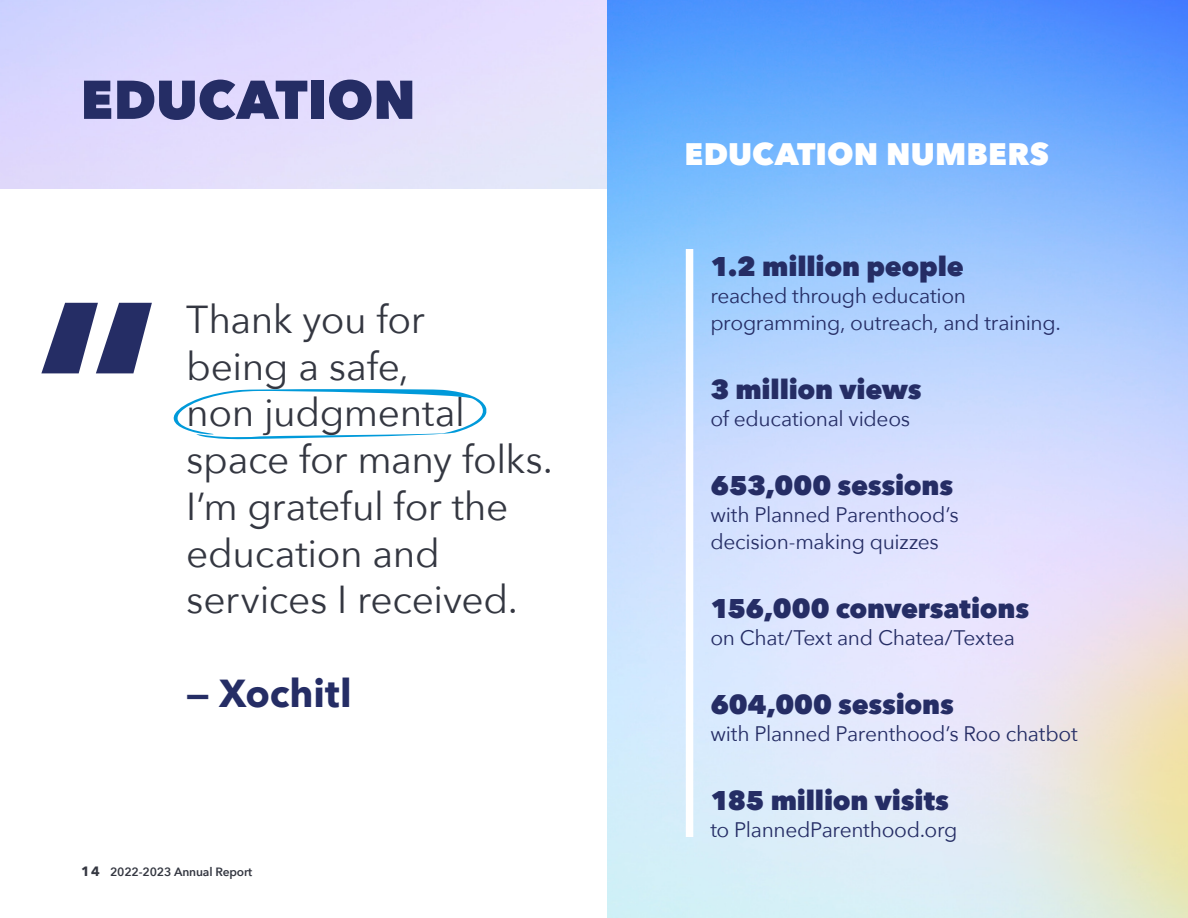
<style>
.page{position:relative;width:1188px;height:918px;background:#fff}
.page>*{position:absolute;margin:0;border:0;box-sizing:border-box;transform-origin:0 0}
.t1{font:700 260.7px "Avenir Next";color:#252d65}
.t2{font:800 54px "Avenir Next";letter-spacing:-.005em;color:#252d65}
.t3{font:39px/46.8px "Avenir Next";letter-spacing:-.01em;color:#343741}
.t4{font:700 39px "Avenir Next";color:#252d65}
.t5{font:800 31.05px "Avenir Next";letter-spacing:.005em;color:#fff}
.t6{font:800 27px "Avenir Next";letter-spacing:-.01em;color:#252d65}
.t7{font:21px/27px "Avenir Next";letter-spacing:-.015em;color:#252d65}
.t8{font:600 12px "Avenir Next";letter-spacing:-.01em;color:#343741}
.s1{font-weight:700;font-size:13.5px}
</style>
<div class="page">
<img style="left:0;top:0;width:608px;height:189px">
<img style="left:608px;top:0;width:580px;height:918px">
<svg style="left:173px;top:389px;width:314px;height:50px"></svg>
<div style="left:686px;top:249px;width:7px;height:588px;background:#fff"></div>
<img style="left:897px;top:197px;width:291px;height:721px">
<h2 class="t2" style="left:80px;top:66px;width:337px">EDUCATION</h2>
<h1 class="t1" style="left:30px;top:170px;width:134px">“</h1>
<h3 class="t3" style="left:186px;top:294px;width:368px">Thank you for<br>being a safe,<br>non judgmental space for many folks.<br>I’m grateful for the education and services I received.</h3>
<h3 class="t4" style="left:186px;top:659px;width:167px">— Xochitl</h3>
<p class="t8" style="left:81px;top:861px;width:173px"><span class="s1">14</span> 2022-2023 Annual Report</p>
<h3 class="t5" style="left:685px;top:135px;width:366px">EDUCATION NUMBERS</h3>
<p class="t6" style="left:710px;top:250px;width:255px">1.2 million people</p>
<p class="t7" style="left:710px;top:281px;width:352px">reached through education programming, outreach, and training.</p>
<p class="t6" style="left:710px;top:373px;width:213px">3 million views</p>
<p class="t7" style="left:710px;top:404px;width:201px">of educational videos</p>
<p class="t6" style="left:710px;top:469px;width:244px">653,000 sessions</p>
<p class="t7" style="left:710px;top:500px;width:250px">with Planned Parenthood’s decision-making quizzes</p>
<p class="t6" style="left:710px;top:592px;width:320px">156,000 conversations</p>
<p class="t7" style="left:710px;top:623px;width:306px">on Chat/Text and Chatea/Textea</p>
<p class="t6" style="left:710px;top:688px;width:245px">604,000 sessions</p>
<p class="t7" style="left:710px;top:719px;width:369px">with Planned Parenthood’s Roo chatbot</p>
<p class="t6" style="left:710px;top:784px;width:240px">185 million visits</p>
<p class="t7" style="left:710px;top:815px;width:249px">to PlannedParenthood.org</p>
</div>
